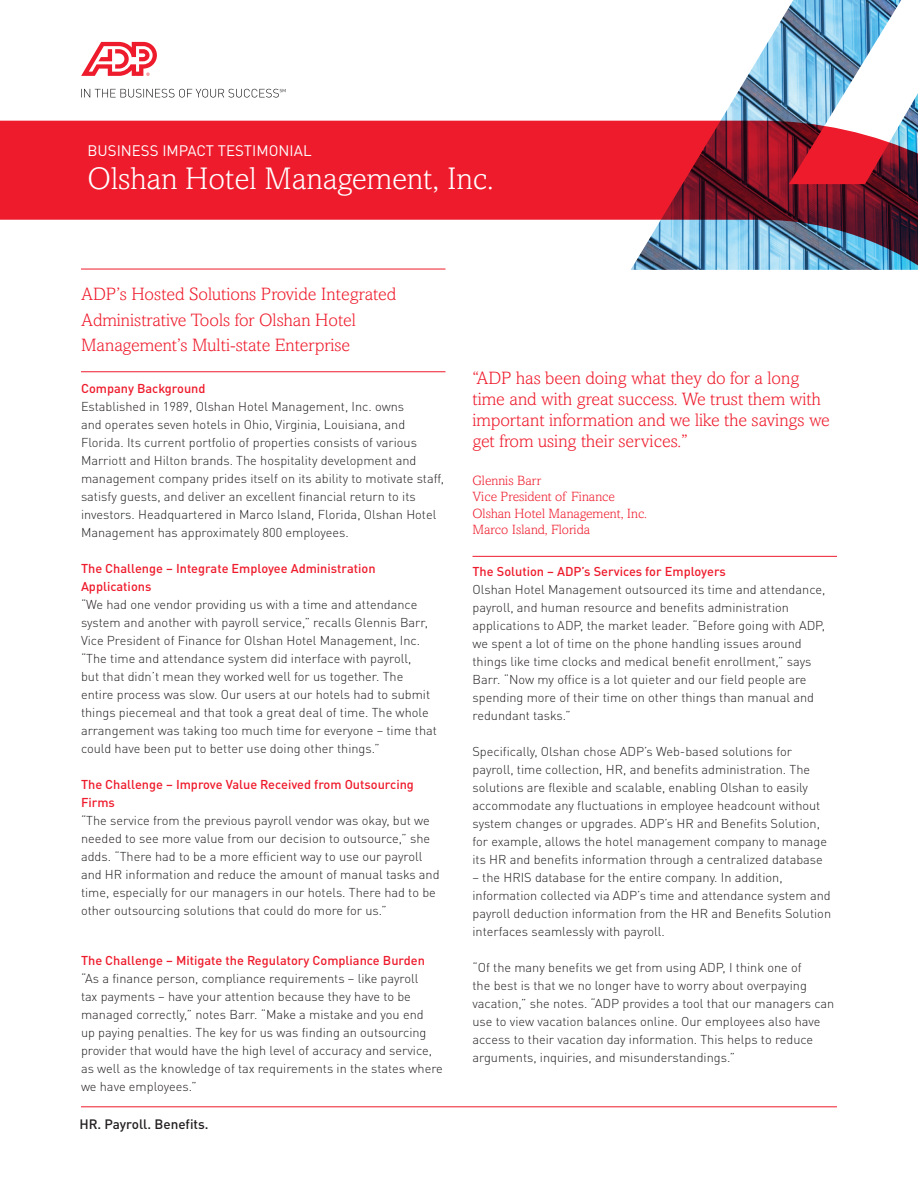
<style>
.page{position:relative;width:918px;height:1188px;background:#fff}
.page>*{position:absolute;margin:0;border:0;box-sizing:border-box;transform-origin:0 0}
.t1{font:300 31.35px "Amasis MT Std";color:#fff}
.Pullquote{font:300 18px/21px "Amasis MT Std";color:#ee1b2c}
.Subhead{font:300 18px/25.5px "Amasis MT Std";color:#ee1b2c}
.Business_descriptor{font:15px "DINOT";color:#fff}
.Pullquote-2{font:300 13.5px "Amasis MT Std";color:#ee1b2c}
.HR_Payroll_Benefits{font:500 13.5px "DINOT";color:#231f20}
.Body_text{font:300 12.75px/18px "DINOT";color:#231f20}
.Paragraph_title{font:300 12.75px/18px "DINOT";color:#231f20}
.Paragraph_title-2{font:500 12.75px/18px "DINOT";color:#ee1b2c}
</style>
<div class="page">
<svg style="left:0;top:121px;width:631px;height:148px;fill:#ee1b2c"></svg>
<svg style="left:81px;top:89px;width:204px;height:9px"></svg>
<svg style="left:81px;top:42px;width:76px;height:34px"></svg>
<img style="left:631px;top:0;width:287px;height:270px">
<hr style="left:81px;top:372px;width:365px;height:1px;background:#ee1b2c">
<hr style="left:472px;top:556px;width:365px;height:1px;background:#ee1b2c">
<hr style="left:81px;top:269px;width:365px;height:1px;background:#ee1b2c">
<hr style="left:81px;top:1107px;width:756px;height:1px;background:#ee1b2c">
<p class="Business_descriptor" style="left:87px;top:141px;width:226px">BUSINESS IMPACT TESTIMONIAL</p>
<p class="t1" style="left:87px;top:161px;width:408px">Olshan Hotel Management, Inc.</p>
<p class="Subhead" style="left:81px;top:281px;width:317px">ADP’s Hosted Solutions Provide Integrated<br>Administrative Tools for Olshan Hotel</p>
<p class="Subhead" style="left:81px;top:332px;width:271px">Management’s Multi-state Enterprise</p>
<p class="Paragraph_title-2" style="left:81px;top:379px;width:126px">Company Background</p>
<p class="Body_text" style="left:81px;top:397px;width:365px">Established in 1989, Olshan Hotel Management, Inc. owns<br>and operates seven hotels in Ohio, Virginia, Louisiana, and Florida. Its current portfolio of properties consists of various Marriott and Hilton brands. The hospitality development and management company prides itself on its ability to motivate staff, satisfy guests, and deliver an excellent financial return to its investors. Headquartered in Marco Island, Florida, Olshan Hotel Management has approximately 800 employees.</p>
<p class="Paragraph_title-2" style="left:81px;top:559px;width:296px">The Challenge – Integrate Employee Administration<br>Applications</p>
<p class="Body_text" style="left:81px;top:595px;width:357px">“We had one vendor providing us with a time and attendance system and another with payroll service,” recalls Glennis Barr, Vice President of Finance for Olshan Hotel Management, Inc. “The time and attendance system did interface with payroll,<br>but that didn’t mean they worked well for us together. The entire process was slow. Our users at our hotels had to submit things piecemeal and that took a great deal of time. The whole arrangement was taking too much time for everyone – time that could have been put to better use doing other things.”</p>
<p class="Paragraph_title-2" style="left:81px;top:775px;width:334px">The Challenge – Improve Value Received from Outsourcing<br>Firms</p>
<p class="Body_text" style="left:81px;top:811px;width:360px">“The service from the previous payroll vendor was okay, but we needed to see more value from our decision to outsource,” she adds. “There had to be a more efficient way to use our payroll and HR information and reduce the amount of manual tasks and time, especially for our managers in our hotels. There had to be other outsourcing solutions that could do more for us.”</p>
<p class="Paragraph_title-2" style="left:81px;top:951px;width:345px">The Challenge – Mitigate the Regulatory Compliance Burden</p>
<p class="Paragraph_title" style="left:81px;top:969px;width:363px">“As a finance person, compliance requirements – like payroll<br>tax payments – have your attention because they have to be managed correctly,” notes Barr. “Make a mistake and you end<br>up paying penalties. The key for us was finding an outsourcing provider that would have the high level of accuracy and service, as well as the knowledge of tax requirements in the states where we have employees.”</p>
<p class="HR_Payroll_Benefits" style="left:79px;top:1116px;width:131px">HR. Payroll. Benefits.</p>
<p class="Pullquote" style="left:472px;top:368px;width:328px">“ADP has been doing what they do for a long</p>
<p class="Pullquote" style="left:472px;top:389px;width:359px">time and with great success. We trust them with important information and we like the savings we get from using their services.”</p>
<p class="Pullquote-2" style="left:472px;top:472px;width:70px">Glennis Barr</p>
<p class="Pullquote-2" style="left:472px;top:489px;width:144px">Vice President of Finance</p>
<p class="Pullquote-2" style="left:472px;top:505px;width:176px">Olshan Hotel Management, Inc.</p>
<p class="Pullquote-2" style="left:472px;top:522px;width:119px">Marco Island, Florida</p>
<p class="Paragraph_title-2" style="left:473px;top:563px;width:255px">The Solution – ADP’s Services for Employers</p>
<p class="Body_text" style="left:473px;top:581px;width:354px">Olshan Hotel Management outsourced its time and attendance, payroll, and human resource and benefits administration applications to ADP, the market leader. “Before going with ADP, we spent a lot of time on the phone handling issues around things like time clocks and medical benefit enrollment,” says Barr. “Now my office is a lot quieter and our field people are spending more of their time on other things than manual and redundant tasks.”</p>
<p class="Body_text" style="left:473px;top:743px;width:356px">Specifically, Olshan chose ADP’s Web-based solutions for payroll, time collection, HR, and benefits administration. The solutions are flexible and scalable, enabling Olshan to easily accommodate any fluctuations in employee headcount without system changes or upgrades. ADP’s HR and Benefits Solution, for example, allows the hotel management company to manage its HR and benefits information through a centralized database</p>
<p class="Body_text" style="left:473px;top:869px;width:360px">– the HRIS database for the entire company. In addition, information collected via ADP’s time and attendance system and payroll deduction information from the HR and Benefits Solution interfaces seamlessly with payroll.</p>
<p class="Body_text" style="left:473px;top:959px;width:363px">“Of the many benefits we get from using ADP, I think one of<br>the best is that we no longer have to worry about overpaying vacation,” she notes. “ADP provides a tool that our managers can use to view vacation balances online. Our employees also have access to their vacation day information. This helps to reduce arguments, inquiries, and misunderstandings.”</p>
</div>
